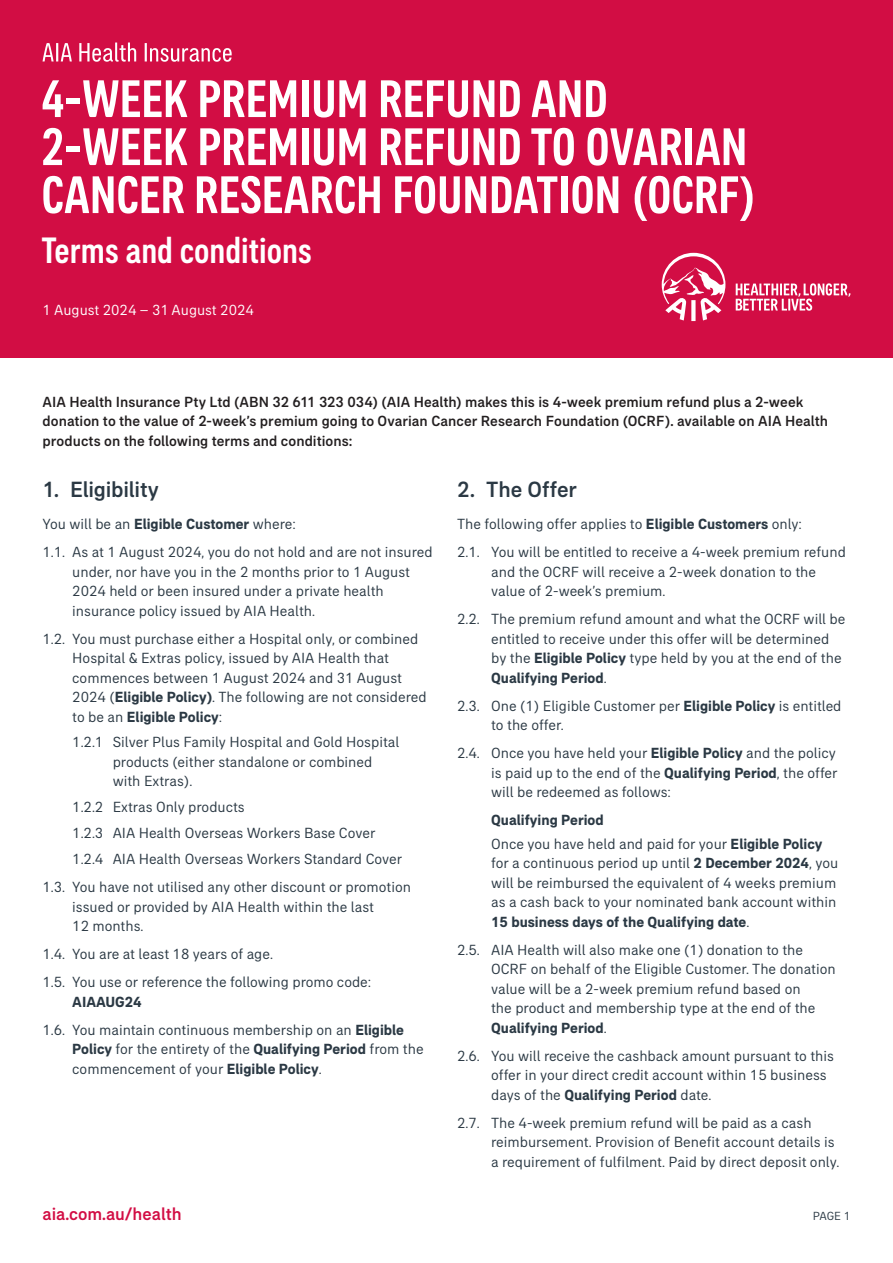
<style>
.page{position:relative;width:893px;height:1263px;background:#fff}
.page>*{position:absolute;margin:0;border:0;box-sizing:border-box;transform-origin:0 0}
.t1{font:500 condensed 54px/48px "AIA Everest";color:#fff}
.t2{font:500 condensed 37.5px "AIA Everest";color:#fff}
.t3{font:500 22.5px "AIA Everest";letter-spacing:-.01em;color:#2b3944}
.t4{font:500 18px "AIA Everest";color:#d20d44}
.t5{font:15px/19.5px "AIA Everest";color:#2b3944}
.t6{font:500 15px/19.5px "AIA Everest";letter-spacing:.005em;color:#231f20}
.t7{font:700 15px/23.7px "AIA Everest";color:#2b3944}
.t8{font:15px "AIA Everest";color:#fff}
.t9{font:12px "AIA Everest";color:#2b3944}
.s1{font-weight:700}
.s2{font-weight:400}
</style>
<div class="page">
<div style="left:0;top:0;width:893px;height:357px;background:#d20d44"></div>
<svg style="left:43px;top:43px;width:189px;height:19px"></svg>
<svg style="left:662px;top:253px;width:188px;height:68px"></svg>
<h1 class="t1" style="left:41px;top:74px;width:716px">4-WEEK PREMIUM REFUND AND<br>2-WEEK PREMIUM REFUND TO OVARIAN<br>CANCER RESEARCH FOUNDATION (OCRF)</h1>
<h2 class="t2" style="left:41px;top:229px;width:272px">Terms and conditions</h2>
<p class="t8" style="left:43px;top:301px;width:213px">1 August 2024 – 31 August 2024</p>
<p class="t6" style="left:43px;top:392px;width:787px">AIA Health Insurance Pty Ltd (ABN 32 611 323 034) (AIA Health) makes this is 4-week premium refund plus a 2-week donation to the value of 2-week’s premium going to Ovarian Cancer Research Foundation (OCRF). available on AIA Health products on the following terms and conditions:</p>
<h3 class="t3" style="left:43px;top:476px;width:118px">1. Eligibility</h3>
<p class="t5" style="left:43px;top:510px;width:392px;line-height:28px">You will be an <span class="s1">Eligible Customer</span> where:<br>1.1. As at 1 August 2024, you do not hold and are not insured</p>
<p class="t5" style="left:72px;top:561px;width:339px">under, nor have you in the 2 months prior to 1 August<br>2024 held or been insured under a private health insurance policy issued by AIA Health.</p>
<p class="t5" style="left:72px;top:628px;width:356px;text-indent:-30px">1.2. You must purchase either a Hospital only, or combined Hospital &amp; Extras policy, issued by AIA Health that commences between 1 August 2024 and 31 August 2024 (<span class="s1">Eligible Policy)</span>. The following are not considered to be an <span class="s1">Eligible Policy</span>:</p>
<p class="t5" style="left:113px;top:732px;width:288px;text-indent:-40px">1.2.1 Silver Plus Family Hospital and Gold Hospital products (either standalone or combined with Extras).</p>
<p class="t5" style="left:72px;top:794px;width:331px;line-height:25.8px">1.2.2 Extras Only products<br>1.2.3 AIA Health Overseas Workers Base Cover<br>1.2.4 AIA Health Overseas Workers Standard Cover</p>
<p class="t5" style="left:72px;top:877px;width:340px;text-indent:-30px">1.3. You have not utilised any other discount or promotion issued or provided by AIA Health within the last<br>12 months.</p>
<p class="t5" style="left:43px;top:940px;width:330px;line-height:28px">1.4. You are at least 18 years of age.<br>1.5. You use or reference the following promo code:</p>
<p class="t5" style="left:43px;top:987px;width:363px;line-height:28px;text-indent:30px"><span class="s1">AIAAUG24<br></span>1.6. You maintain continuous membership on an <span class="s1">Eligible</span></p>
<p class="t5" style="left:72px;top:1039px;width:353px"><span class="s1">Policy</span> for the entirety of the <span class="s1">Qualifying Period</span> from the commencement of your <span class="s1">Eligible Policy</span>.</p>
<h3 class="t3" style="left:457px;top:476px;width:121px">2. The Offer</h3>
<p class="t5" style="left:457px;top:510px;width:390px;line-height:28px">The following offer applies to <span class="s1">Eligible Customers</span> only:<br>2.1. You will be entitled to receive a 4-week premium refund</p>
<p class="t5" style="left:491px;top:561px;width:327px">and the OCRF will receive a 2-week donation to the value of 2-week’s premium.</p>
<p class="t5" style="left:491px;top:609px;width:356px;text-indent:-34px">2.2. The premium refund amount and what the OCRF will be entitled to receive under this offer will be determined by the <span class="s1">Eligible Policy</span> type held by you at the end of the <span class="s1">Qualifying Period</span>.</p>
<p class="t5" style="left:491px;top:695px;width:352px;text-indent:-34px">2.3. One (1) Eligible Customer per <span class="s1">Eligible Policy</span> is entitled to the offer.</p>
<p class="t5" style="left:491px;top:743px;width:348px;text-align:justify;text-indent:-34px">2.4. Once you have held your <span class="s1">Eligible Policy</span> and the policy is paid up to the end of the <span class="s1">Qualifying Period</span>, the offer will be redeemed as follows:</p>
<p class="t7" style="left:491px;top:808px;width:333px">Qualifying Period<br><span class="s2">Once you have held and paid for your</span> Eligible Policy</p>
<p class="t5" style="left:491px;top:853px;width:349px">for a continuous period up until <span class="s1">2 December 2024</span>, you will be reimbursed the equivalent of 4 weeks premium as a cash back to your nominated bank account within <span class="s1">15 business days of the Qualifying date</span>.</p>
<p class="t5" style="left:491px;top:940px;width:346px;text-indent:-34px">2.5. AIA Health will also make one (1) donation to the OCRF on behalf of the Eligible Customer. The donation value will be a 2-week premium refund based on<br>the product and membership type at the end of the <span class="s1">Qualifying Period</span>.</p>
<p class="t5" style="left:491px;top:1046px;width:344px;text-indent:-34px">2.6. You will receive the cashback amount pursuant to this offer in your direct credit account within 15 business days of the <span class="s1">Qualifying Period</span> date.</p>
<p class="t5" style="left:491px;top:1113px;width:350px;text-indent:-34px">2.7. The 4-week premium refund will be paid as a cash reimbursement. Provision of Benefit account details is a requirement of fulfilment. Paid by direct deposit only.</p>
<p class="t4" style="left:43px;top:1204px;width:141px">aia.com.au/health</p>
<p class="t9" style="left:813px;top:1209px;width:39px">PAGE 1</p>
</div>
